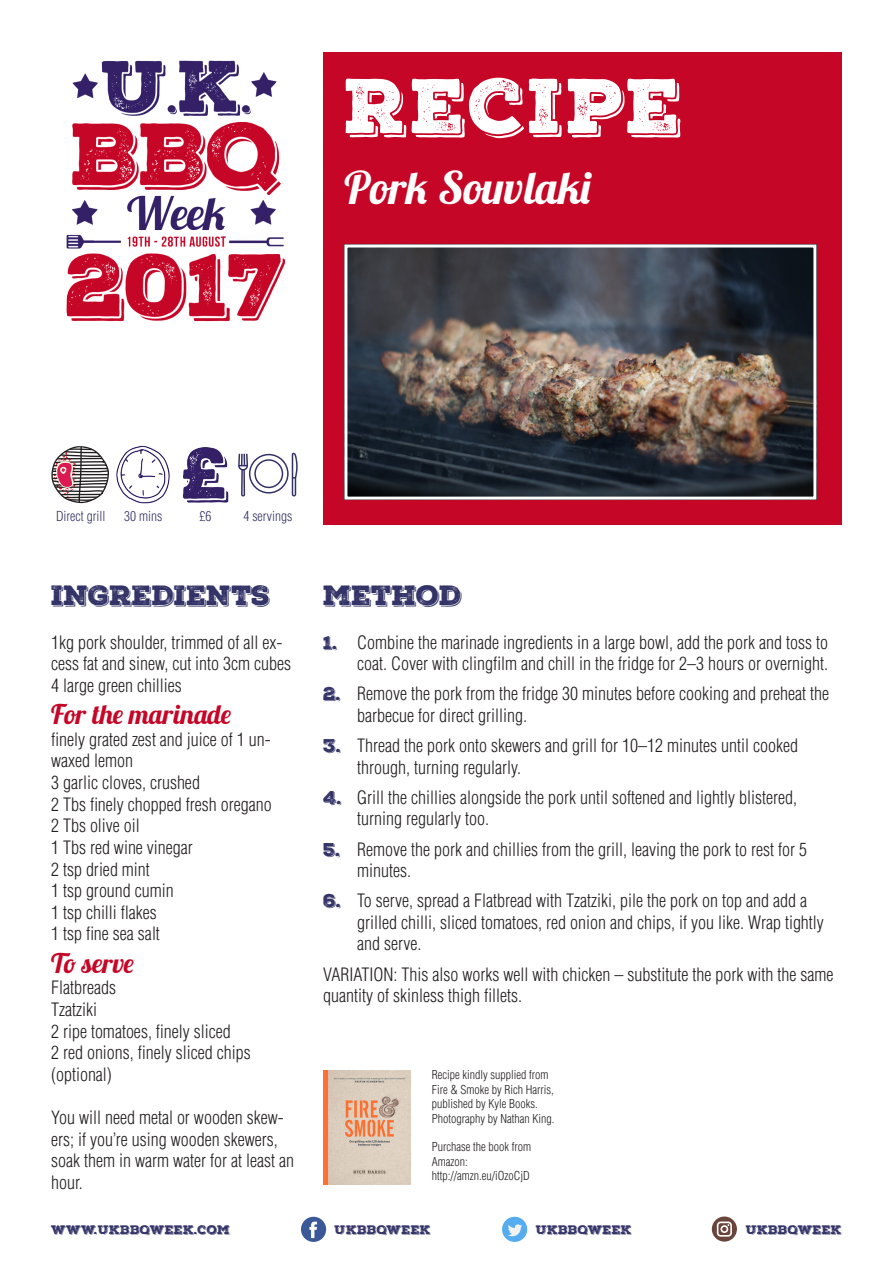
<style>
.page{position:relative;width:893px;height:1263px;background:#fff}
.page>*{position:absolute;margin:0;border:0;box-sizing:border-box;transform-origin:0 0}
.t1{font:75px "Nexa Rust Slab Black Shadow 01";letter-spacing:.04em;color:#fff}
.t2{font:45px "Lobster 1.3";letter-spacing:-.005em;color:#fff}
.Subheading{font:27px "Lobster 1.3";color:#c60626}
.Heading{font:27px "Nexa Rust Slab Black Shadow 01";color:#333367}
.Steps_unnumbered{font:300 condensed 18px/21.6px "Helvetica LT Std";color:#231f20}
.Text{font:300 condensed 13.5px "Helvetica LT Std";color:#333367}
.t3{font:300 condensed 12px/14.4px "Helvetica LT Std";color:#231f20}
.t4{font:12px "Nexa Rust Slab Black Shadow 01";letter-spacing:.03em;color:#333367}
.s1{font-family:"Nexa Rust Slab Black Shadow 01";font-weight:400;font-stretch:normal;color:#333367}
</style>
<div class="page">
<svg style="left:712px;top:1216px;width:25px;height:25px"></svg>
<div style="left:502px;top:1217px;width:25px;height:25px;background:#55acee;border-radius:50%"></div>
<svg style="left:508px;top:1224px;width:14px;height:12px"></svg>
<div style="left:301px;top:1217px;width:25px;height:25px;background:#3b5998;border-radius:50%"></div>
<svg style="left:309px;top:1221px;width:8px;height:17px"></svg>
<div style="left:323px;top:52px;width:518px;height:472px;background:#c60626"></div>
<img style="left:66px;top:60px;width:219px;height:262px">
<img style="left:348px;top:248px;width:464px;height:248px">
<div style="left:344px;top:244px;width:472px;height:256px;border:3px solid #fff"></div>
<svg style="left:51px;top:446px;width:58px;height:57px"></svg>
<img style="left:116px;top:446px;width:54px;height:57px">
<img style="left:183px;top:447px;width:46px;height:56px">
<svg style="left:238px;top:453px;width:60px;height:43px"></svg>
<img style="left:323px;top:1071px;width:88px;height:113px">
<p class="t1" style="left:344px;top:55px;width:338px">RECIPE</p>
<p class="t2" style="left:344px;top:159px;width:249px">Pork Souvlaki</p>
<p class="Text" style="left:56px;top:507px;width:51px">Direct grill</p>
<p class="Text" style="left:124px;top:507px;width:40px">30 mins</p>
<p class="Text" style="left:200px;top:507px;width:13px">£6</p>
<p class="Text" style="left:243px;top:507px;width:50px">4 servings</p>
<p class="Heading" style="left:51px;top:577px;width:220px">INGREDIENTS</p>
<p class="Steps_unnumbered" style="left:51px;top:631px;width:242px">1kg pork shoulder, trimmed of all ex&shy;cess fat and sinew, cut into 3cm cubes</p>
<p class="Steps_unnumbered" style="left:51px;top:674px;width:132px">4 large green chillies</p>
<p class="Subheading" style="left:51px;top:697px;width:182px">For the marinade</p>
<p class="Steps_unnumbered" style="left:51px;top:728px;width:221px">finely grated zest and juice of 1 un&shy;waxed lemon</p>
<p class="Steps_unnumbered" style="left:51px;top:772px;width:150px">3 garlic cloves, crushed</p>
<p class="Steps_unnumbered" style="left:51px;top:793px;width:222px">2 Tbs finely chopped fresh oregano</p>
<p class="Steps_unnumbered" style="left:51px;top:815px;width:90px">2 Tbs olive oil</p>
<p class="Steps_unnumbered" style="left:51px;top:836px;width:143px">1 Tbs red wine vinegar</p>
<p class="Steps_unnumbered" style="left:51px;top:858px;width:100px">2 tsp dried mint</p>
<p class="Steps_unnumbered" style="left:51px;top:880px;width:124px">1 tsp ground cumin</p>
<p class="Steps_unnumbered" style="left:51px;top:901px;width:107px">1 tsp chilli flakes</p>
<p class="Steps_unnumbered" style="left:51px;top:923px;width:110px">1 tsp fine sea salt</p>
<p class="Subheading" style="left:51px;top:946px;width:84px">To serve</p>
<p class="Steps_unnumbered" style="left:51px;top:977px;width:66px">Flatbreads</p>
<p class="Steps_unnumbered" style="left:51px;top:998px;width:47px">Tzatziki</p>
<p class="Steps_unnumbered" style="left:51px;top:1020px;width:181px">2 ripe tomatoes, finely sliced</p>
<p class="Steps_unnumbered" style="left:51px;top:1042px;width:201px">2 red onions, finely sliced chips (optional)</p>
<p class="Steps_unnumbered" style="left:51px;top:1106px;width:244px">You will need metal or wooden skew&shy;ers; if you’re using wooden skewers, soak them in warm water for at least an hour.</p>
<p class="Heading" style="left:323px;top:577px;width:140px">METHOD</p>
<p class="Steps_unnumbered" style="left:323px;top:631px;width:506px;text-align:right"><span class="s1">1.</span> Combine the marinade ingredients in a large bowl, add the pork and toss to coat. Cover with clingfilm and chill in the fridge for 2–3 hours or overnight.</p>
<p class="Steps_unnumbered" style="left:357px;top:683px;width:473px;text-indent:-34px"><span class="s1">2.</span> Remove the pork from the fridge 30 minutes before cooking and preheat the barbecue for direct grilling.</p>
<p class="Steps_unnumbered" style="left:357px;top:735px;width:442px;text-indent:-34px"><span class="s1">3.</span> Thread the pork onto skewers and grill for 10–12 minutes until cooked through, turning regularly.</p>
<p class="Steps_unnumbered" style="left:357px;top:786px;width:441px;text-indent:-34px"><span class="s1">4.</span> Grill the chillies alongside the pork until softened and lightly blistered, turning regularly too.</p>
<p class="Steps_unnumbered" style="left:357px;top:838px;width:451px;text-indent:-34px"><span class="s1">5.</span> Remove the pork and chillies from the grill, leaving the pork to rest for 5 minutes.</p>
<p class="Steps_unnumbered" style="left:357px;top:890px;width:468px;text-indent:-34px"><span class="s1">6.</span> To serve, spread a Flatbread with Tzatziki, pile the pork on top and add a grilled chilli, sliced tomatoes, red onion and chips, if you like. Wrap tightly and serve.</p>
<p class="Steps_unnumbered" style="left:323px;top:963px;width:512px">VARIATION: This also works well with chicken – substitute the pork with the same quantity of skinless thigh fillets.</p>
<p class="t3" style="left:432px;top:1068px;width:124px">Recipe kindly supplied from<br>Fire &amp; Smoke by Rich Harris, published by Kyle Books.<br>Photography by Nathan King.</p>
<p class="t3" style="left:432px;top:1140px;width:101px">Purchase the book from<br>Amazon:</p>
<p class="t3" style="left:432px;top:1168px;width:99px">http://amzn.eu/iOzoCjD</p>
<p class="t4" style="left:51px;top:1222px;width:180px">WWW.UKBBQWEEK.COM</p>
<p class="t4" style="left:335px;top:1222px;width:97px">UKBBQWEEK</p>
<p class="t4" style="left:536px;top:1222px;width:97px">UKBBQWEEK</p>
<p class="t4" style="left:746px;top:1222px;width:97px">UKBBQWEEK</p>
</div>
